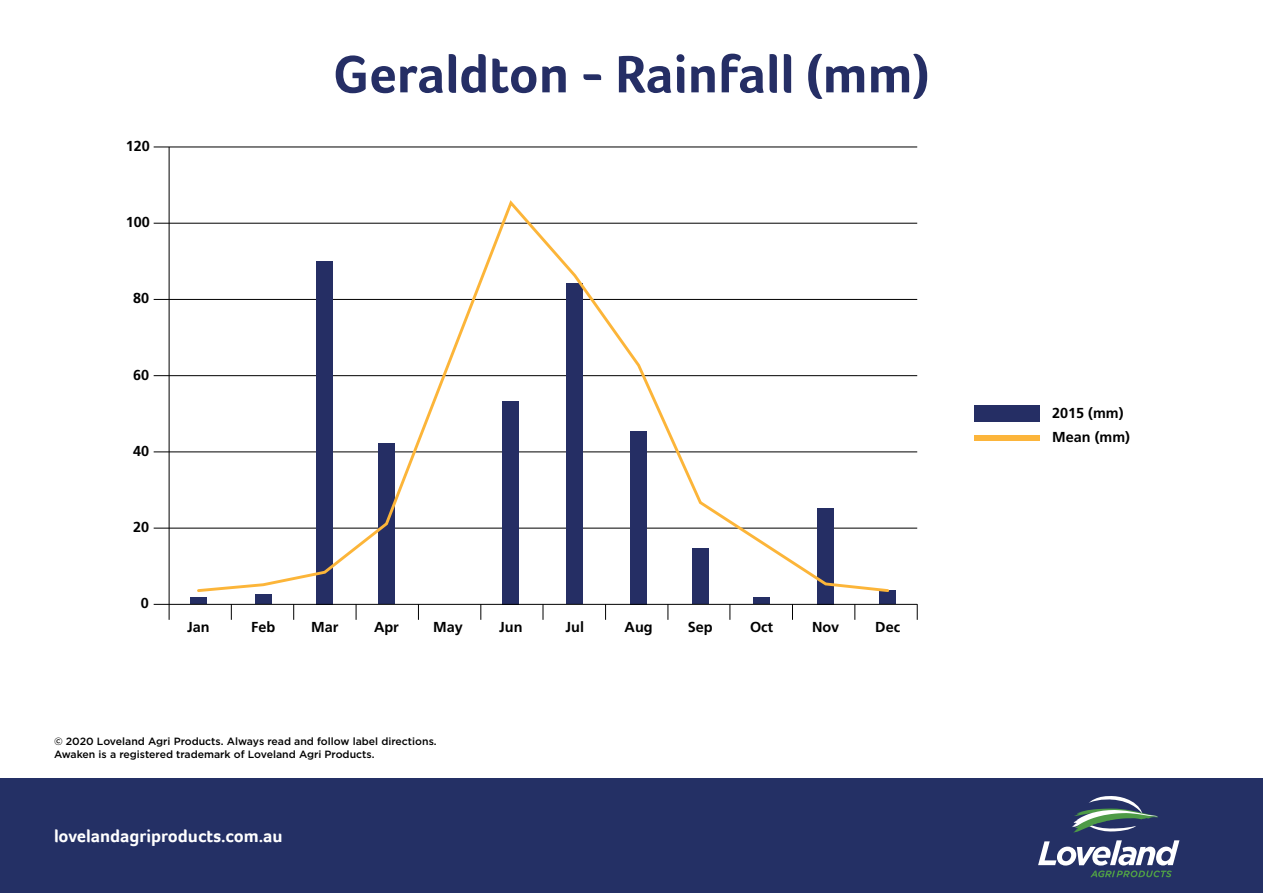
<style>
.page{position:relative;width:1263px;height:893px;background:#fff}
.page>*{position:absolute;margin:0;border:0;box-sizing:border-box;transform-origin:0 0}
.t1{font:700 54px "Foco";color:#252e65}
.t2{font:700 18px "Foco";color:#fff}
.t3{font:700 14.4px "Frutiger LT Std";color:#000}
.t4{font:500 10.5px/12.6px "Gotham";color:#000}
</style>
<div class="page">
<div style="left:0;top:778px;width:1263px;height:115px;background:#243065"></div>
<svg style="left:1072px;top:796px;width:86px;height:36px"></svg>
<svg style="left:1038px;top:840px;width:141px;height:37px"></svg>
<hr style="left:154px;top:299px;width:763px;height:1px;background:#000">
<hr style="left:154px;top:223px;width:763px;height:1px;background:#000">
<hr style="left:169px;top:147px;width:1px;height:473px;background:#000">
<hr style="left:154px;top:375px;width:763px;height:1px;background:#000">
<hr style="left:154px;top:452px;width:763px;height:1px;background:#000">
<hr style="left:154px;top:528px;width:763px;height:1px;background:#000">
<svg style="left:855px;top:605px;width:1px;height:15px"></svg>
<svg style="left:792px;top:605px;width:1px;height:15px"></svg>
<svg style="left:730px;top:605px;width:1px;height:15px"></svg>
<svg style="left:668px;top:605px;width:1px;height:15px"></svg>
<svg style="left:605px;top:605px;width:1px;height:15px"></svg>
<svg style="left:543px;top:605px;width:1px;height:15px"></svg>
<svg style="left:481px;top:605px;width:1px;height:15px"></svg>
<svg style="left:418px;top:605px;width:1px;height:15px"></svg>
<svg style="left:356px;top:605px;width:1px;height:15px"></svg>
<svg style="left:293px;top:605px;width:1px;height:15px"></svg>
<svg style="left:231px;top:605px;width:1px;height:15px"></svg>
<svg style="left:917px;top:604px;width:1px;height:16px"></svg>
<div style="left:190px;top:597px;width:17px;height:7px;background:#252e64"></div>
<div style="left:255px;top:595px;width:16px;height:9px;background:#252e64"></div>
<div style="left:316px;top:261px;width:17px;height:343px;background:#252e64"></div>
<div style="left:378px;top:443px;width:17px;height:161px;background:#252e64"></div>
<div style="left:503px;top:401px;width:16px;height:203px;background:#252e64"></div>
<div style="left:567px;top:284px;width:16px;height:320px;background:#252e64"></div>
<div style="left:630px;top:431px;width:17px;height:173px;background:#252e64"></div>
<div style="left:692px;top:548px;width:16px;height:56px;background:#252e64"></div>
<div style="left:753px;top:597px;width:17px;height:7px;background:#252e64"></div>
<div style="left:817px;top:508px;width:17px;height:96px;background:#252e64"></div>
<div style="left:879px;top:591px;width:17px;height:13px;background:#252e64"></div>
<hr style="left:154px;top:604px;width:763px;height:1px;background:#000">
<div style="left:974px;top:405px;width:65px;height:17px;background:#252e64"></div>
<div style="left:974px;top:435px;width:65px;height:6px;background:#fcb53b"></div>
<hr style="left:154px;top:147px;width:763px;height:1px;background:#000">
<svg style="left:195px;top:200px;width:696px;height:394px"></svg>
<h3 class="t3" style="left:126px;top:138px;width:26px">120</h3>
<h3 class="t3" style="left:126px;top:214px;width:26px">100</h3>
<h3 class="t3" style="left:133px;top:290px;width:18px">80</h3>
<h3 class="t3" style="left:133px;top:366px;width:18px">60</h3>
<h3 class="t3" style="left:133px;top:442px;width:18px">40</h3>
<h3 class="t3" style="left:133px;top:519px;width:18px">20</h3>
<h3 class="t3" style="left:141px;top:595px;width:10px">0</h3>
<h1 class="t1" style="left:333px;top:38px;width:598px">Geraldton - Rainfall (mm)</h1>
<h3 class="t3" style="left:187px;top:619px;width:24px">Jan</h3>
<h3 class="t3" style="left:251px;top:619px;width:26px">Feb</h3>
<h3 class="t3" style="left:311px;top:619px;width:29px">Mar</h3>
<h3 class="t3" style="left:374px;top:619px;width:26px">Apr</h3>
<h3 class="t3" style="left:433px;top:619px;width:31px">May</h3>
<h3 class="t3" style="left:499px;top:619px;width:25px">Jun</h3>
<h3 class="t3" style="left:565px;top:619px;width:20px">Jul</h3>
<h3 class="t3" style="left:625px;top:619px;width:30px">Aug</h3>
<h3 class="t3" style="left:688px;top:619px;width:26px">Sep</h3>
<h3 class="t3" style="left:750px;top:619px;width:25px">Oct</h3>
<h3 class="t3" style="left:812px;top:619px;width:29px">Nov</h3>
<h3 class="t3" style="left:875px;top:619px;width:26px">Dec</h3>
<p class="t4" style="left:54px;top:735px;width:384px">© 2020 Loveland Agri Products. Always read and follow label directions.<br>Awaken is a registered trademark of Loveland Agri Products.</p>
<h2 class="t2" style="left:54px;top:824px;width:230px">lovelandagriproducts.com.au</h2>
<h3 class="t3" style="left:1052px;top:405px;width:73px">2015 (mm)</h3>
<h3 class="t3" style="left:1052px;top:428px;width:79px">Mean (mm)</h3>
</div>
